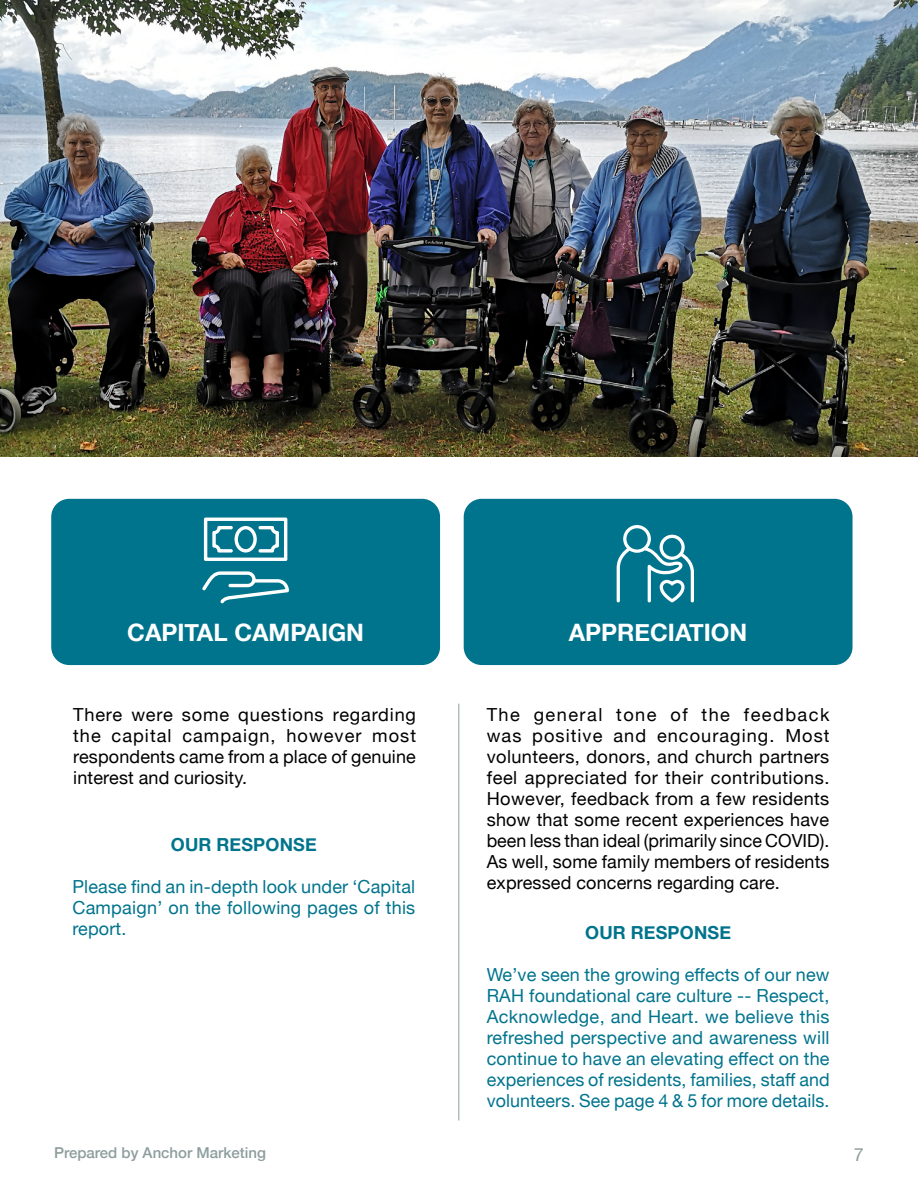
<style>
.page{position:relative;width:918px;height:1188px;background:#fff}
.page>*{position:absolute;margin:0;border:0;box-sizing:border-box;transform-origin:0 0}
.t1{font:700 24px "Helvetica Neue";color:#fff}
.t2{font:18px/21px "Helvetica Neue";letter-spacing:.01em;color:#000;text-align:justify}
.t3{font:18px/21px "Helvetica Neue";letter-spacing:.005em;color:#00748d;text-align:justify}
.t4{font:700 18px "Helvetica Neue";letter-spacing:.01em;color:#00748d}
.t5{font:18px "Helvetica Neue";color:#8e9d9d}
.t6{font:500 15px "Helvetica Neue";color:#8e9d9d}
</style>
<div class="page">
<hr style="left:459px;top:704px;width:1px;height:416px;background:#8e9d9d">
<img style="left:0;top:0;width:918px;height:457px">
<div style="left:464px;top:499px;width:389px;height:166px;background:#00748d;border-radius:18px"></div>
<svg style="left:616px;top:498px;width:79px;height:105px"></svg>
<div style="left:51px;top:499px;width:389px;height:166px;background:#00748d;border-radius:18px"></div>
<svg style="left:202px;top:571px;width:87px;height:33px"></svg>
<svg style="left:203px;top:517px;width:85px;height:44px"></svg>
<h1 class="t1" style="left:127px;top:613px;width:238px">CAPITAL CAMPAIGN</h1>
<h1 class="t1" style="left:569px;top:613px;width:180px">APPRECIATION</h1>
<p class="t2" style="left:73px;top:705px;width:344px">There were some questions regarding the capital campaign, however most respondents came from a place of genuine interest and curiosity.</p>
<p class="t4" style="left:171px;top:830px;width:147px">OUR RESPONSE</p>
<p class="t3" style="left:72px;top:877px;width:344px">Please find an in-depth look under ‘Capital Campaign’ on the following pages of this report.</p>
<p class="t2" style="left:487px;top:705px;width:344px">The general tone of the feedback was positive and encouraging. Most volunteers, donors, and church partners feel appreciated for their contributions.<br>However, feedback from a few residents show that some recent experiences have been less than ideal (primarily since COVID).<br>As well, some family members of residents expressed concerns regarding care.</p>
<p class="t4" style="left:585px;top:919px;width:147px">OUR RESPONSE</p>
<p class="t3" style="left:487px;top:965px;width:345px">We’ve seen the growing effects of our new RAH foundational care culture -- Respect, Acknowledge, and Heart. we believe this refreshed perspective and awareness will continue to have an elevating effect on the experiences of residents, families, staff and volunteers. See page 4 &amp; 5 for more details.</p>
<p class="t6" style="left:54px;top:1141px;width:214px">Prepared by Anchor Marketing</p>
<p class="t5" style="left:854px;top:1142px;width:12px">7</p>
</div>
